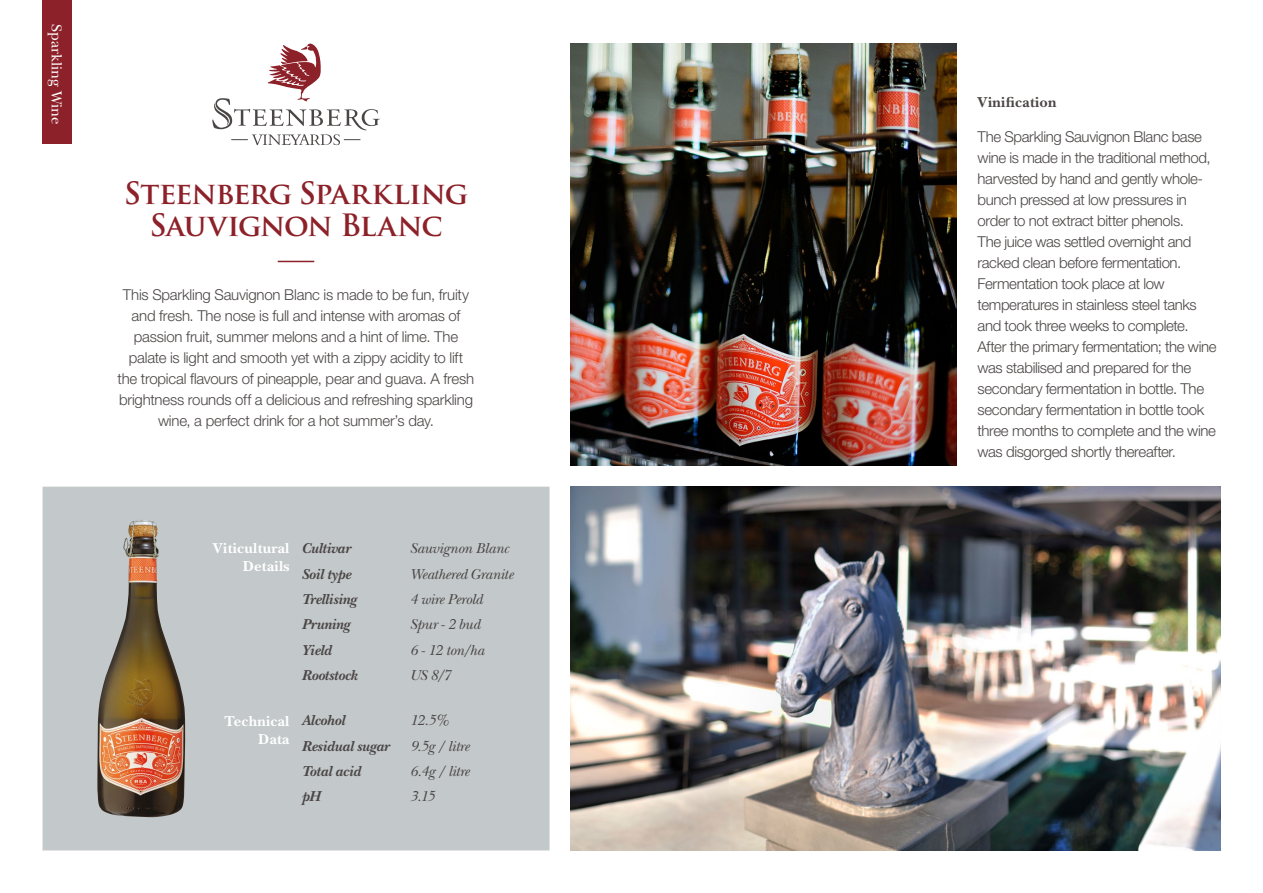
<style>
.page{position:relative;width:1263px;height:893px;background:#fff}
.page>*{position:absolute;margin:0;border:0;box-sizing:border-box;transform-origin:0 0}
.wine_descript{font:700 30px "Trajan Pro";letter-spacing:-.035em;color:#8d2129}
.Wine_descript-header{font:300 15px/21px "Helvetica Neue LT Std";letter-spacing:-.02em;color:#4a4645}
.Wine_descript-header-2{font:italic 15px "New Baskerville Std";letter-spacing:-.015em;color:#4a4645}
.Wine_descript-header-3{font:italic 700 15px "New Baskerville Std";letter-spacing:-.01em;color:#4a4645}
.Wine_descript-header-4{font:700 15px/18px "New Baskerville Std";letter-spacing:.02em;color:#fff;text-align:right}
.Wine_descript-header-5{font:15px "New Baskerville Std";color:#fff}
.Wine_descript-header-6{font:700 15px "New Baskerville Std";letter-spacing:.02em;color:#4a4645}
</style>
<div class="page">
<div style="left:43px;top:487px;width:506px;height:363px;background:#c3c8ca"></div>
<img style="left:571px;top:487px;width:649px;height:363px">
<img style="left:571px;top:44px;width:385px;height:421px">
<svg style="left:212px;top:44px;width:168px;height:101px"></svg>
<img style="left:97px;top:520px;width:88px;height:297px">
<hr style="left:278px;top:261px;width:36px;height:1px;background:#8d2129">
<div style="left:43px;top:0;width:29px;height:143px;background:#8d2129"></div>
<p class="Wine_descript-header-5" style="left:66px;top:24px;width:102px;rotate:90deg">Sparkling Wine</p>
<p class="wine_descript" style="left:124px;top:175px;width:346px">Steenberg Sparkling</p>
<p class="wine_descript" style="left:149px;top:206px;width:295px">Sauvignon Blanc</p>
<p class="Wine_descript-header" style="left:118px;top:284px;width:358px;text-align:center">This Sparkling Sauvignon Blanc is made to be fun, fruity and fresh. The nose is full and intense with aromas of passion fruit, summer melons and a hint of lime. The palate is light and smooth yet with a zippy acidity to lift the tropical flavours of pineapple, pear and guava. A fresh brightness rounds off a delicious and refreshing sparkling wine, a perfect drink for a hot summer’s day.</p>
<p class="Wine_descript-header-4" style="left:213px;top:540px;width:78px">Viticultural<br>Details</p>
<p class="Wine_descript-header-4" style="left:224px;top:712px;width:67px">Technical<br>Data</p>
<p class="Wine_descript-header-3" style="left:302px;top:540px;width:51px">Cultivar</p>
<p class="Wine_descript-header-2" style="left:410px;top:540px;width:101px">Sauvignon Blanc</p>
<p class="Wine_descript-header-3" style="left:302px;top:565px;width:51px">Soil type</p>
<p class="Wine_descript-header-2" style="left:410px;top:565px;width:105px">Weathered Granite</p>
<p class="Wine_descript-header-3" style="left:302px;top:590px;width:56px">Trellising</p>
<p class="Wine_descript-header-2" style="left:410px;top:590px;width:75px">4 wire Perold</p>
<p class="Wine_descript-header-3" style="left:302px;top:616px;width:50px">Pruning</p>
<p class="Wine_descript-header-2" style="left:410px;top:616px;width:72px">Spur - 2 bud</p>
<p class="Wine_descript-header-3" style="left:302px;top:641px;width:32px">Yield</p>
<p class="Wine_descript-header-2" style="left:410px;top:641px;width:76px">6 - 12 ton/ha</p>
<p class="Wine_descript-header-3" style="left:302px;top:666px;width:57px">Rootstock</p>
<p class="Wine_descript-header-2" style="left:410px;top:666px;width:42px">US 8/7</p>
<p class="Wine_descript-header-3" style="left:302px;top:712px;width:45px">Alcohol</p>
<p class="Wine_descript-header-2" style="left:410px;top:712px;width:42px">12.5%</p>
<p class="Wine_descript-header-3" style="left:302px;top:737px;width:89px">Residual sugar</p>
<p class="Wine_descript-header-2" style="left:410px;top:737px;width:61px">9.5g / litre</p>
<p class="Wine_descript-header-3" style="left:302px;top:762px;width:61px">Total acid</p>
<p class="Wine_descript-header-2" style="left:410px;top:762px;width:61px">6.4g / litre</p>
<p class="Wine_descript-header-3" style="left:302px;top:788px;width:20px">pH</p>
<p class="Wine_descript-header-2" style="left:410px;top:788px;width:27px">3.15</p>
<p class="Wine_descript-header-6" style="left:977px;top:93px;width:81px">Vinification</p>
<p class="Wine_descript-header" style="left:977px;top:126px;width:240px">The Sparkling Sauvignon Blanc base wine is made in the traditional method, harvested by hand and gently whole&shy;bunch pressed at low pressures in order to not extract bitter phenols.<br>The juice was settled overnight and racked clean before fermentation.<br>Fermentation took place at low temperatures in stainless steel tanks and took three weeks to complete.<br>After the primary fermentation; the wine was stabilised and prepared for the secondary fermentation in bottle. The secondary fermentation in bottle took three months to complete and the wine was disgorged shortly thereafter.</p>
</div>
